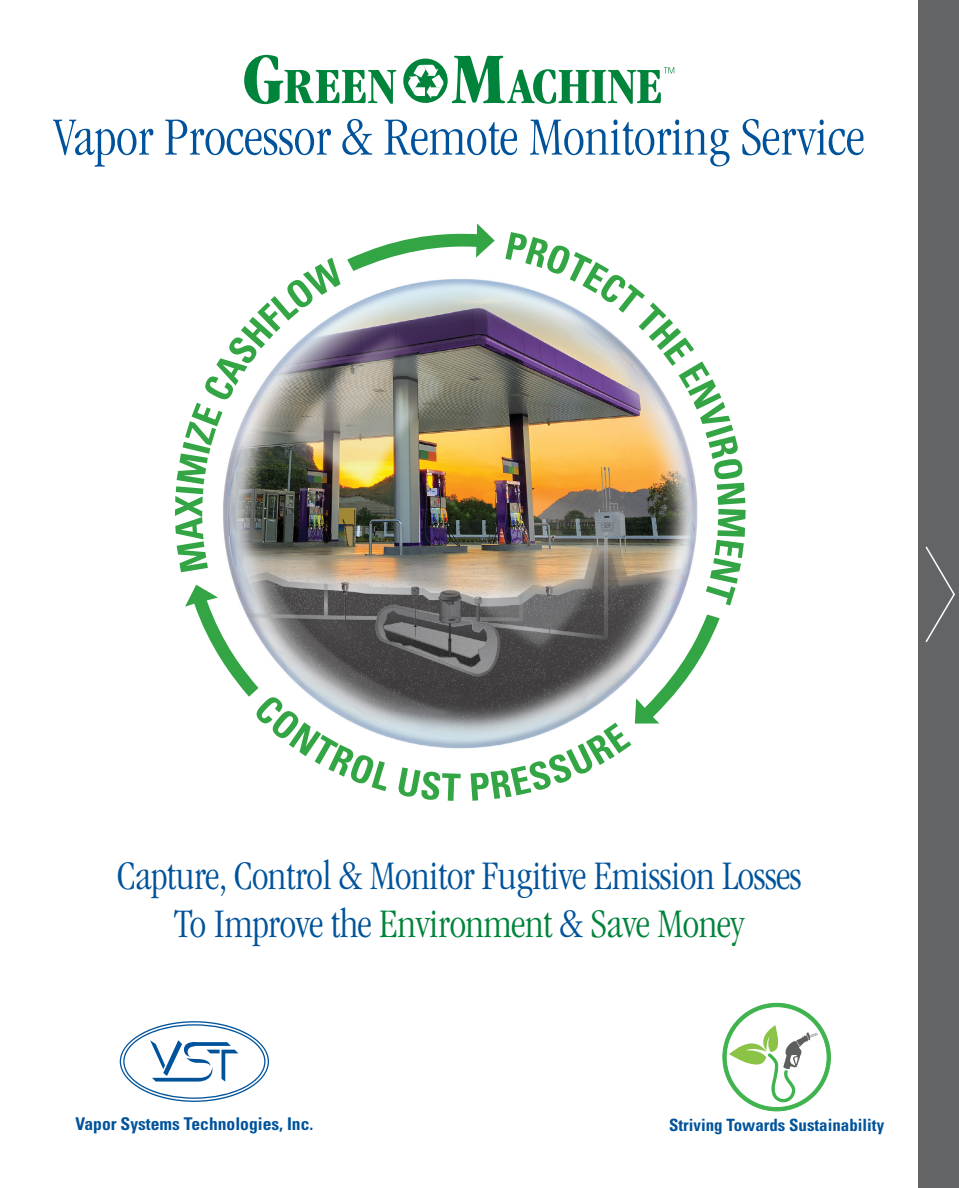
<style>
.page{position:relative;width:959px;height:1188px;background:#fff}
.page>*{position:absolute;margin:0;border:0;box-sizing:border-box;transform-origin:0 0}
.t1{font:300 condensed 55.5px "ITC Garamond Std";color:#00539b}
.t2{font:300 condensed 42px/48px "ITC Garamond Std";letter-spacing:-.01em;color:#00539b;text-align:center}
.t3{font:700 condensed 17.55px "Univers LT Pro";color:#00539b}
.t4{font:700 condensed 16.95px "Univers";color:#00539b}
.s1{color:#00833b}
</style>
<div class="page">
<img style="left:174px;top:240px;width:572px;height:548px">
<img style="left:175px;top:257px;width:165px;height:315px">
<img style="left:505px;top:232px;width:240px;height:373px">
<svg style="left:398px;top:767px;width:62px;height:34px"></svg>
<svg style="left:347px;top:223px;width:147px;height:48px"></svg>
<svg style="left:470px;top:614px;width:249px;height:187px"></svg>
<svg style="left:185px;top:585px;width:201px;height:206px"></svg>
<svg style="left:244px;top:55px;width:152px;height:49px"></svg>
<div style="left:403px;top:59px;width:44px;height:44px;background:#00833b;border-radius:50%"></div>
<svg style="left:408px;top:63px;width:36px;height:36px"></svg>
<svg style="left:452px;top:56px;width:222px;height:48px"></svg>
<div style="left:918px;top:0;width:40px;height:1188px;background:#636466"></div>
<svg style="left:925px;top:546px;width:30px;height:96px"></svg>
<svg style="left:120px;top:1021px;width:149px;height:81px"></svg>
<svg style="left:722px;top:1003px;width:109px;height:108px"></svg>
<h1 class="t1" style="left:54px;top:106px;width:812px">Vapor Processor &amp; Remote Monitoring Service</h1>
<p class="t2" style="left:117px;top:852px;width:686px">Capture, Control &amp; Monitor Fugitive Emission Losses<br>To Improve the <span class="s1">Environment</span> &amp; <span class="s1">Save Money</span></p>
<p class="t3" style="left:75px;top:1113px;width:239px">Vapor Systems Technologies, Inc.</p>
<p class="t4" style="left:669px;top:1115px;width:216px">Striving Towards Sustainability</p>
</div>
